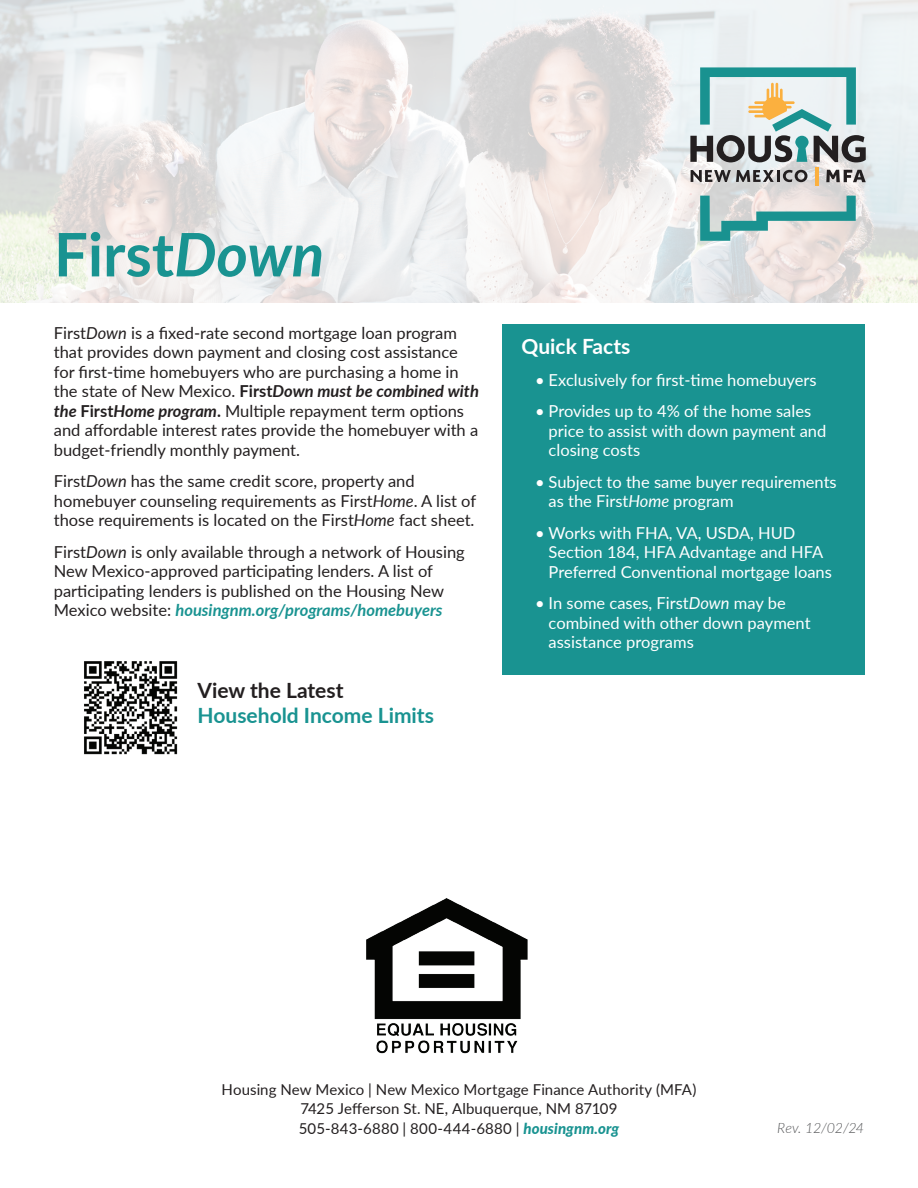
<style>
.page{position:relative;width:918px;height:1188px;background:#fff}
.page>*{position:absolute;margin:0;border:0;box-sizing:border-box;transform-origin:0 0}
.t1{font:700 60px "Lato";color:#199391}
.t2{font:700 21px "Lato";color:#199391}
.t3{font:700 21px "Lato";color:#231f20}
.t4{font:700 21px "Lato";color:#fff}
.t5{font:16.5px/19.5px "Lato";color:#231f20}
.t6{font:16.5px/19.5px "Lato";color:#fff}
.t7{font:15px/19.5px "Lato";letter-spacing:.005em;color:#231f20;text-align:center}
.t8{font:italic 300 14.25px "Lato";letter-spacing:-.02em;color:#57585a}
.s1{font-style:italic}
.s2{font-weight:700}
.s3{font-weight:700;font-style:italic}
.s4{font-weight:700;font-style:italic;color:#199391}
.s5{font-weight:800;font-style:italic;color:#199391}
</style>
<div class="page">
<img style="left:0;top:0;width:918px;height:303px">
<div style="left:502px;top:324px;width:362px;height:351px;background:#199391"></div>
<svg style="left:700px;top:196px;width:156px;height:45px;background:#a8c7c5"></svg>
<hr style="left:815px;top:168px;width:3px;height:18px;background:#fbb03f">
<svg style="left:691px;top:170px;width:116px;height:12px"></svg>
<svg style="left:826px;top:170px;width:40px;height:12px"></svg>
<svg style="left:690px;top:67px;width:176px;height:95px;background:#a8bfbc"></svg>
<img style="left:84px;top:661px;width:94px;height:94px">
<img style="left:366px;top:898px;width:162px;height:156px">
<h1 class="t1" style="left:54px;top:210px;width:272px">First<span class="s1">Down</span></h1>
<p class="t5" style="left:54px;top:322px;width:427px">First<span class="s1">Down</span> is a fixed-rate second mortgage loan program that provides down payment and closing cost assistance for first-time homebuyers who are purchasing a home in the state of New Mexico. <span class="s2">First</span><span class="s3">Down must be combined with the</span> <span class="s2">First</span><span class="s3">Home program</span><span class="s2">.</span> Multiple repayment term options and affordable interest rates provide the homebuyer with a budget-friendly monthly payment.</p>
<p class="t5" style="left:54px;top:471px;width:424px">First<span class="s1">Down</span> has the same credit score, property and homebuyer counseling requirements as First<span class="s1">Home</span>. A list of those requirements is located on the First<span class="s1">Home</span> fact sheet.</p>
<p class="t5" style="left:54px;top:542px;width:413px">First<span class="s1">Down</span> is only available through a network of Housing New Mexico-approved participating lenders. A list of participating lenders is published on the Housing New Mexico website: <span class="s4">housingnm.org/programs/homebuyers</span></p>
<p class="t3" style="left:198px;top:675px;width:147px">View the Latest</p>
<p class="t2" style="left:198px;top:700px;width:238px">Household Income Limits</p>
<p class="t4" style="left:522px;top:331px;width:110px">Quick Facts</p>
<p class="t6" style="left:535px;top:369px;width:283px">• Exclusively for first-time homebuyers</p>
<p class="t6" style="left:549px;top:401px;width:279px;text-indent:-13px">• Provides up to 4% of the home sales price to assist with down payment and closing costs</p>
<p class="t6" style="left:549px;top:471px;width:290px;text-indent:-13px">• Subject to the same buyer requirements as the First<span class="s1">Home</span> program</p>
<p class="t6" style="left:549px;top:522px;width:285px;text-indent:-13px">• Works with FHA, VA, USDA, HUD<br>Section 184, HFA Advantage and HFA<br>Preferred Conventional mortgage loans</p>
<p class="t6" style="left:549px;top:593px;width:263px;text-indent:-13px">• In some cases, First<span class="s1">Down</span> may be combined with other down payment assistance programs</p>
<p class="t7" style="left:222px;top:1079px;width:476px">Housing New Mexico | New Mexico Mortgage Finance Authority (MFA)<br>7425 Jefferson St. NE, Albuquerque, NM 87109<br>505-843-6880 | 800-444-6880 | <span class="s5">housingnm.org</span></p>
<p class="t8" style="left:777px;top:1118px;width:88px">Rev. 12/02/24</p>
</div>
